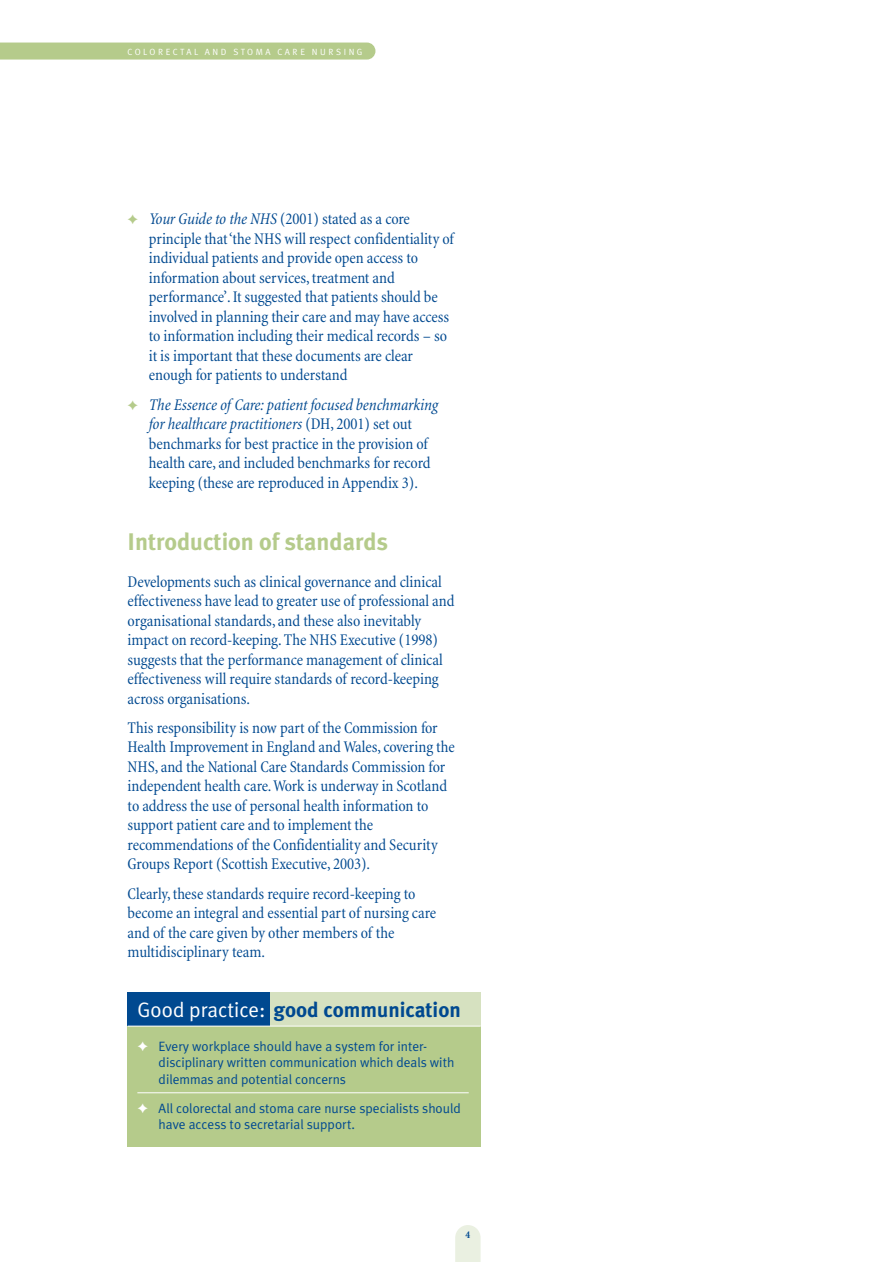
<style>
.page{position:relative;width:893px;height:1262px;background:#fff}
.page>*{position:absolute;margin:0;border:0;box-sizing:border-box;transform-origin:0 0}
.t1{font:700 24px "Meta Plus";color:#b5cb8b}
.t2{font:700 21px "Meta Plus";color:#004990}
.t3{font:condensed 16.5px/19.5px "Minion";color:#004990}
.t4{font:13.5px/16.5px "Meta Plus Normal";color:#004990}
.t5{font:700 condensed 10.5px "Minion";color:#004990}
.t6{font:9px "Meta Plus Normal";letter-spacing:.275em;color:#fff}
.s1{color:#b5cb8b}
.s2{font-style:italic}
.s3{font-family:"Meta Plus Normal";font-weight:400;color:#fff}
.s4{color:#fff}
</style>
<div class="page">
<svg style="left:455px;top:1225px;width:25px;height:37px"></svg>
<div style="left:0;top:43px;width:375px;height:17px;background:#b5cb8b"></div>
<div style="left:128px;top:992px;width:352px;height:155px;background:#b5cb8b"></div>
<div style="left:128px;top:992px;width:352px;height:34px;background:#d6e1c0"></div>
<div style="left:128px;top:992px;width:142px;height:34px;background:#004990"></div>
<hr style="left:137px;top:1092px;width:331px;height:1px;background:#fff">
<hr style="left:128px;top:1025px;width:352px;height:1px;background:#fff">
<p class="t6" style="left:128px;top:48px;width:236px">COLORECTAL AND STOMA CARE NURSING</p>
<p class="t3" style="left:149px;top:211px;width:306px;text-indent:-21px"><span class="s1">✦</span> <span class="s2">Your Guide to the NHS</span> (2001) stated as a core principle that ‘the NHS will respect confidentiality of individual patients and provide open access to information about services, treatment and performance’. It suggested that patients should be involved in planning their care and may have access to information including their medical records – so it is important that these documents are clear enough for patients to understand</p>
<p class="t3" style="left:149px;top:396px;width:291px;text-indent:-21px"><span class="s1">✦</span> <span class="s2">The Essence of Care: patient focused benchmarking for healthcare practitioners</span> (DH, 2001) set out benchmarks for best practice in the provision of health care, and included benchmarks for record keeping (these are reproduced in Appendix 3).</p>
<h1 class="t1" style="left:128px;top:532px;width:262px">Introduction of standards</h1>
<p class="t3" style="left:128px;top:573px;width:328px">Developments such as clinical governance and clinical effectiveness have lead to greater use of professional and organisational standards, and these also inevitably impact on record-keeping. The NHS Executive (1998) suggests that the performance management of clinical effectiveness will require standards of record-keeping across organisations.</p>
<p class="t3" style="left:128px;top:719px;width:328px">This responsibility is now part of the Commission for Health Improvement in England and Wales, covering the NHS, and the National Care Standards Commission for independent health care.Work is underway in Scotland to address the use of personal health information to support patient care and to implement the recommendations of the Confidentiality and Security Groups Report (Scottish Executive, 2003).</p>
<p class="t3" style="left:128px;top:885px;width:310px">Clearly, these standards require record-keeping to become an integral and essential part of nursing care and of the care given by other members of the multidisciplinary team.</p>
<p class="t2" style="left:137px;top:1001px;width:325px"><span class="s3">Good practice:</span> good communication</p>
<p class="t4" style="left:159px;top:1038px;width:297px;text-indent:-21px"><span class="s4">✦</span> Every workplace should have a system for inter&shy;disciplinary written communication which deals with dilemmas and potential concerns</p>
<p class="t4" style="left:159px;top:1100px;width:304px;text-indent:-21px"><span class="s4">✦</span> All colorectal and stoma care nurse specialists should have access to secretarial support.</p>
<p class="t5" style="left:465px;top:1230px;width:6px">4</p>
</div>
